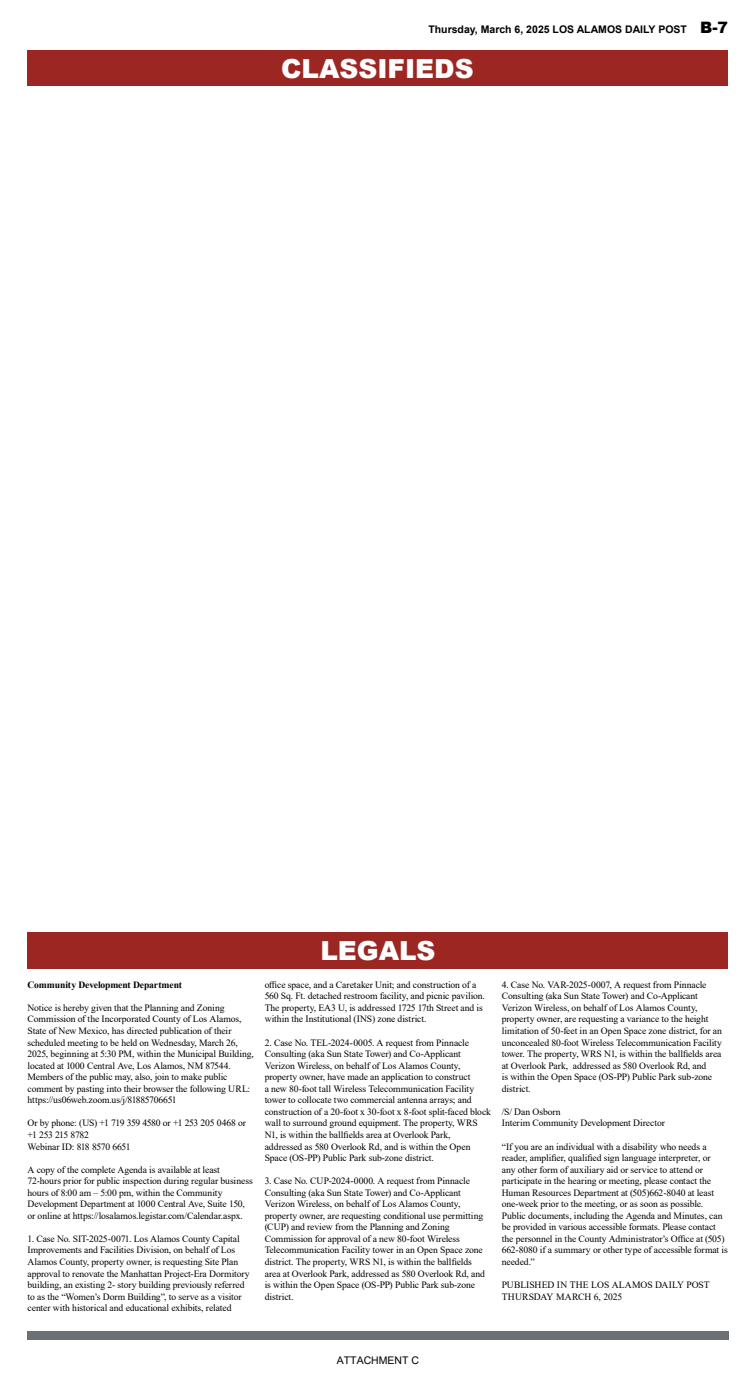
<style>
.page{position:relative;width:756px;height:1386px;background:#fff}
.page>*{position:absolute;margin:0;border:0;box-sizing:border-box;transform-origin:0 0}
.t1{font:900 26.25px "Arial";color:#fff}
.t2{font:700 10.5px "Arial";color:#000}
.t3{font:10.5px "Arial";color:#000}
.t4{font:9.62px/11.5px "Times New Roman";letter-spacing:-.01em;color:#000}
.t5{font:700 9.62px "Times New Roman";letter-spacing:-.01em;color:#000}
.s1{font-weight:900;font-size:15.75px}
</style>
<div class="page">
<div style="left:27px;top:51px;width:701px;height:35px;background:#9c2722"></div>
<div style="left:28px;top:933px;width:700px;height:36px;background:#9c2722"></div>
<p class="t2" style="left:428px;top:22px;width:301px">Thursday, March 6, 2025 LOS ALAMOS DAILY POST <span class="s1">B-7</span></p>
<h1 class="t1" style="left:281px;top:49px;width:194px">CLASSIFIEDS</h1>
<p class="t5" style="left:28px;top:978px;width:156px">Community Development Department</p>
<p class="t4" style="left:28px;top:1002px;width:228px">Notice is hereby given that the Planning and Zoning Commission of the Incorporated County of Los Alamos, State of New Mexico, has directed publication of their scheduled meeting to be held on Wednesday, March 26, 2025, beginning at 5:30 PM, within the Municipal Building, located at 1000 Central Ave, Los Alamos, NM 87544.<br>Members of the public may, also, join to make public comment by pasting into their browser the following URL: https://us06web.zoom.us/j/81885706651</p>
<p class="t4" style="left:28px;top:1117px;width:220px">Or by phone: (US) +1 719 359 4580 or +1 253 205 0468 or +1 253 215 8782<br>Webinar ID: 818 8570 6651</p>
<p class="t4" style="left:28px;top:1163px;width:227px">A copy of the complete Agenda is available at least 72-hours prior for public inspection during regular business hours of 8:00 am – 5:00 pm, within the Community Development Department at 1000 Central Ave, Suite 150, or online at https://losalamos.legistar.com/Calendar.aspx.</p>
<p class="t4" style="left:28px;top:1233px;width:224px">1. Case No. SIT-2025-0071. Los Alamos County Capital Improvements and Facilities Division, on behalf of Los Alamos County, property owner, is requesting Site Plan approval to renovate the Manhattan Project-Era Dormitory building, an existing 2- story building previously referred to as the “Women’s Dorm Building”, to serve as a visitor center with historical and educational exhibits, related</p>
<h1 class="t1" style="left:320px;top:932px;width:117px">LEGALS</h1>
<p class="t4" style="left:265px;top:979px;width:222px">office space, and a Caretaker Unit; and construction of a 560 Sq. Ft. detached restroom facility, and picnic pavilion.<br>The property, EA3 U, is addressed 1725 17th Street and is within the Institutional (INS) zone district.</p>
<p class="t4" style="left:265px;top:1036px;width:228px">2. Case No. TEL-2024-0005. A request from Pinnacle Consulting (aka Sun State Tower) and Co-Applicant Verizon Wireless, on behalf of Los Alamos County, property owner, have made an application to construct<br>a new 80-foot tall Wireless Telecommunication Facility tower to collocate two commercial antenna arrays; and construction of a 20-foot x 30-foot x 8-foot split-faced block wall to surround ground equipment. The property, WRS N1, is within the ballfields area at Overlook Park,<br>addressed as 580 Overlook Rd, and is within the Open Space (OS-PP) Public Park sub-zone district.</p>
<p class="t4" style="left:265px;top:1175px;width:222px">3. Case No. CUP-2024-0000. A request from Pinnacle Consulting (aka Sun State Tower) and Co-Applicant Verizon Wireless, on behalf of Los Alamos County, property owner, are requesting conditional use permitting (CUP) and review from the Planning and Zoning Commission for approval of a new 80-foot Wireless Telecommunication Facility tower in an Open Space zone district. The property, WRS N1, is within the ballfields area at Overlook Park, addressed as 580 Overlook Rd, and is within the Open Space (OS-PP) Public Park sub-zone district.</p>
<p class="t4" style="left:502px;top:979px;width:222px">4. Case No. VAR-2025-0007, A request from Pinnacle Consulting (aka Sun State Tower) and Co-Applicant Verizon Wireless, on behalf of Los Alamos County, property owner, are requesting a variance to the height limitation of 50-feet in an Open Space zone district, for an unconcealed 80-foot Wireless Telecommunication Facility tower. The property, WRS N1, is within the ballfields area at Overlook Park, addressed as 580 Overlook Rd, and<br>is within the Open Space (OS-PP) Public Park sub-zone district.</p>
<p class="t4" style="left:502px;top:1106px;width:165px">/S/ Dan Osborn<br>Interim Community Development Director</p>
<p class="t4" style="left:502px;top:1140px;width:228px">“If you are an individual with a disability who needs a reader, amplifier, qualified sign language interpreter, or<br>any other form of auxiliary aid or service to attend or participate in the hearing or meeting, please contact the Human Resources Department at (505)662-8040 at least one-week prior to the meeting, or as soon as possible.<br>Public documents, including the Agenda and Minutes, can be provided in various accessible formats. Please contact the personnel in the County Administrator’s Office at (505)<br>662-8080 if a summary or other type of accessible format is needed.”</p>
<p class="t4" style="left:502px;top:1279px;width:209px">PUBLISHED IN THE LOS ALAMOS DAILY POST<br>THURSDAY MARCH 6, 2025</p>
<p class="t3" style="left:337px;top:1353px;width:84px">ATTACHMENT C</p>
</div>
